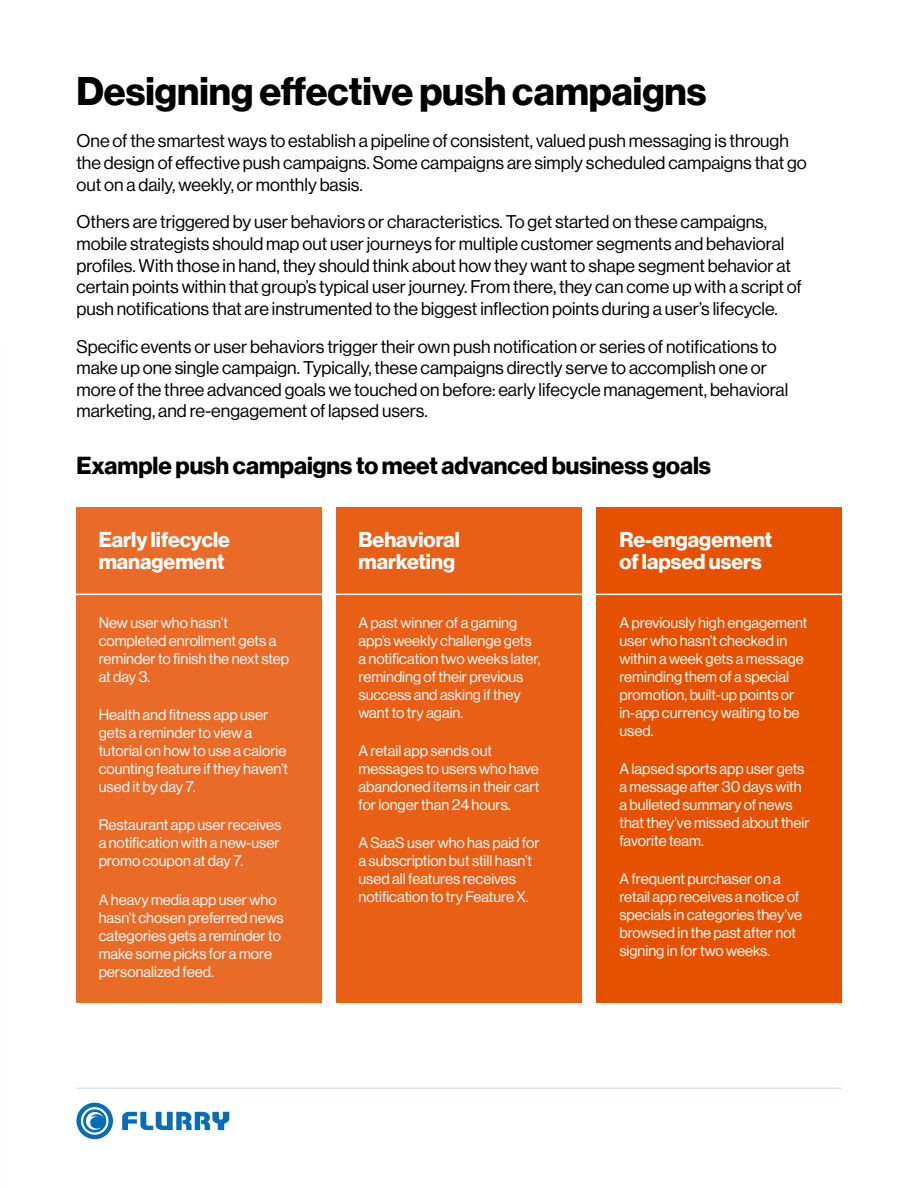
<style>
.page{position:relative;width:918px;height:1188px;background:#fff}
.page>*{position:absolute;margin:0;border:0;box-sizing:border-box;transform-origin:0 0}
.t1{font:700 39px "Verizon NHGDS";color:#000}
.t2{font:700 24px "Verizon NHGDS";color:#000}
.t3{font:700 21px/22.8px "Verizon NHGDS";color:#fff}
.t4{font:18px/21.6px "Verizon NHGDS";color:#000}
.t5{font:15px/18px "Verizon NHGDS";color:#fff}
</style>
<div class="page">
<hr style="left:76px;top:1088px;width:766px;height:1px;background:#d6e7f3">
<svg style="left:122px;top:1112px;width:107px;height:18px"></svg>
<svg style="left:76px;top:1103px;width:37px;height:36px"></svg>
<div style="left:76px;top:508px;width:246px;height:495px;background:#e96b27"></div>
<div style="left:336px;top:508px;width:246px;height:495px;background:#e85f15"></div>
<div style="left:596px;top:508px;width:246px;height:495px;background:#e65100"></div>
<hr style="left:70px;top:594px;width:774px;height:1px;background:#fff">
<h1 class="t1" style="left:76px;top:69px;width:632px">Designing effective push campaigns</h1>
<p class="t4" style="left:76px;top:130px;width:732px">One of the smartest ways to establish a pipeline of consistent, valued push messaging is through the design of effective push campaigns. Some campaigns are simply scheduled campaigns that go out on a daily, weekly, or monthly basis.</p>
<p class="t4" style="left:76px;top:211px;width:727px">Others are triggered by user behaviors or characteristics. To get started on these campaigns, mobile strategists should map out user journeys for multiple customer segments and behavioral profiles. With those in hand, they should think about how they want to shape segment behavior at certain points within that group’s typical user journey. From there, they can come up with a script of push notifications that are instrumented to the biggest inflection points during a user’s lifecycle.</p>
<p class="t4" style="left:76px;top:335px;width:713px">Specific events or user behaviors trigger their own push notification or series of notifications to make up one single campaign. Typically, these campaigns directly serve to accomplish one or more of the three advanced goals we touched on before: early lifecycle management, behavioral marketing, and re-engagement of lapsed users.</p>
<h2 class="t2" style="left:76px;top:451px;width:636px">Example push campaigns to meet advanced business goals</h2>
<h3 class="t3" style="left:99px;top:527px;width:133px">Early lifecycle management</h3>
<p class="t5" style="left:99px;top:613px;width:192px">New user who hasn’t completed enrollment gets a reminder to finish the next step at day 3.</p>
<p class="t5" style="left:99px;top:706px;width:191px">Health and fitness app user gets a reminder to view a tutorial on how to use a calorie counting feature if they haven’t used it by day 7.</p>
<p class="t5" style="left:99px;top:816px;width:184px;text-align:justify">Restaurant app user receives a notification with a new-user promo coupon at day 7.</p>
<p class="t5" style="left:99px;top:890px;width:187px">A heavy media app user who hasn’t chosen preferred news categories gets a reminder to make some picks for a more personalized feed.</p>
<h3 class="t3" style="left:358px;top:527px;width:103px">Behavioral marketing</h3>
<p class="t5" style="left:358px;top:613px;width:184px">A past winner of a gaming app’s weekly challenge gets a notification two weeks later, reminding of their previous success and asking if they want to try again.</p>
<p class="t5" style="left:358px;top:742px;width:182px">A retail app sends out messages to users who have abandoned items in their cart for longer than 24 hours.</p>
<p class="t5" style="left:358px;top:834px;width:182px">A SaaS user who has paid for a subscription but still hasn’t used all features receives notification to try Feature X.</p>
<h3 class="t3" style="left:619px;top:527px;width:154px">Re-engagement of lapsed users</h3>
<p class="t5" style="left:619px;top:613px;width:190px">A previously high engagement user who hasn’t checked in within a week gets a message reminding them of a special promotion, built-up points or in-app currency waiting to be used.</p>
<p class="t5" style="left:619px;top:760px;width:192px">A lapsed sports app user gets a message after 30 days with a bulleted summary of news that they’ve missed about their favorite team.</p>
<p class="t5" style="left:619px;top:870px;width:184px">A frequent purchaser on a retail app receives a notice of specials in categories they’ve browsed in the past after not signing in for two weeks.</p>
</div>
